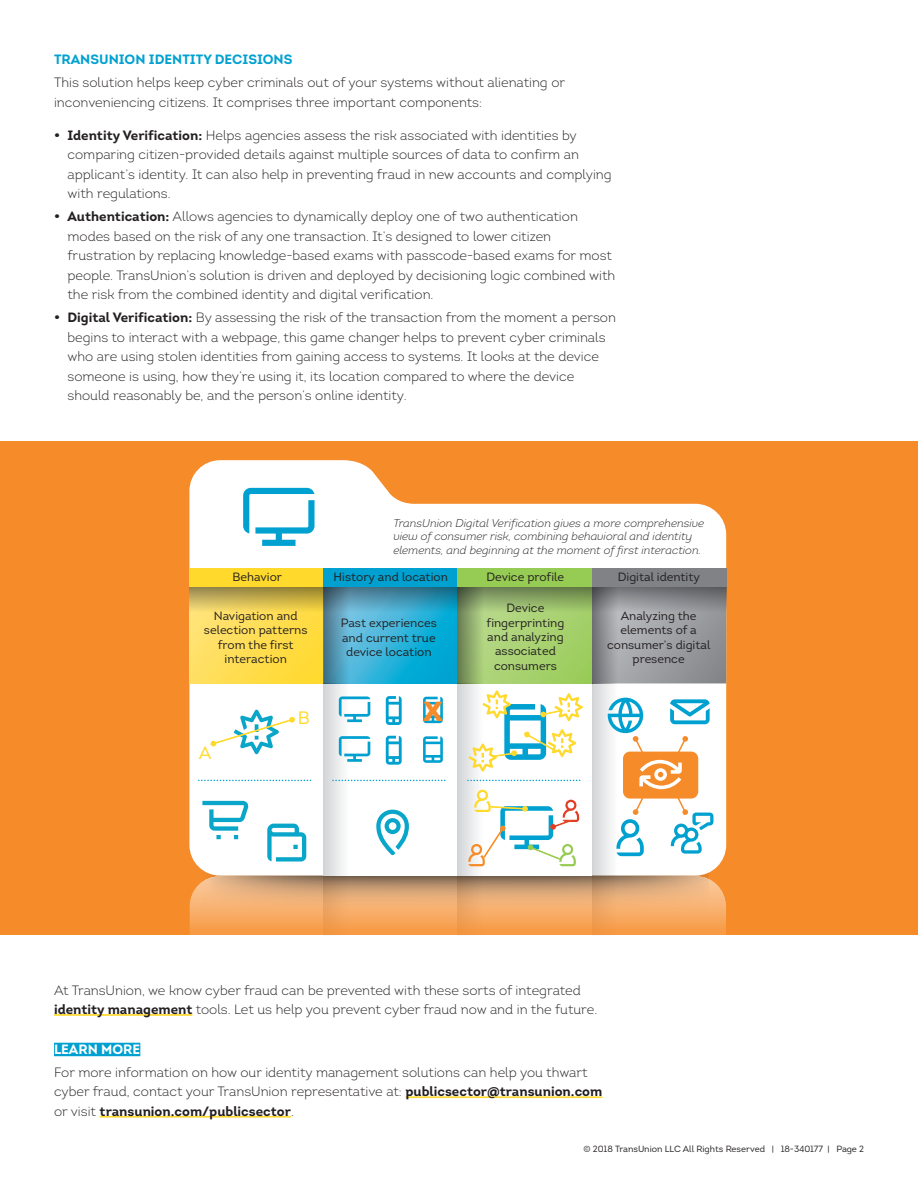
<style>
.page{position:relative;width:918px;height:1188px;background:#fff}
.page>*{position:absolute;margin:0;border:0;box-sizing:border-box;transform-origin:0 0}
.t1{font:700 39.9px "Intro";color:#f68b29}
.t2{font:18px "Intro";color:#ffd92b}
.t3{font:300 13.5px/19.5px "Intro";color:#231f20}
.t4{font:13.5px "Intro Bold Caps";color:#00a1d0}
.t5{font:13.5px "Intro Bold Caps";color:#fff}
.t6{font:12px/14.4px "Intro";color:#231f20;text-align:center}
.t7{font:italic 300 11.25px/13.5px "Intro";color:#231f20}
.t8{font:9px "Intro";color:#231f20}
.s1{font-weight:700}
</style>
<div class="page">
<div style="left:0;top:442px;width:918px;height:493px;background:#f68b29"></div>
<svg style="left:189px;top:460px;width:537px;height:108px;fill:#fff"></svg>
<div style="left:189px;top:568px;width:135px;height:18px;background:#ffd92b"></div>
<div style="left:324px;top:568px;width:134px;height:18px;background:#00a1d0"></div>
<div style="left:458px;top:568px;width:134px;height:18px;background:#96cb54"></div>
<div style="left:592px;top:568px;width:134px;height:18px;background:#808285"></div>
<svg style="left:189px;top:586px;width:537px;height:349px;background:#cfd1b9"></svg>
<svg style="left:243px;top:488px;width:72px;height:58px;background:#a9dfef"></svg>
<hr style="left:54px;top:1014px;width:138px;height:2px;background:#ffd92b">
<div style="left:54px;top:1043px;width:86px;height:13px;background:#00a1d0"></div>
<hr style="left:405px;top:1096px;width:197px;height:2px;background:#ffd92b">
<hr style="left:100px;top:1116px;width:191px;height:2px;background:#ffd92b">
<p class="t4" style="left:54px;top:51px;width:240px">TRANSUNION IDENTITY DECISIONS</p>
<p class="t3" style="left:54px;top:73px;width:513px">This solution helps keep cyber criminals out of your systems without alienating or inconveniencing citizens. It comprises three important components:</p>
<p class="t3" style="left:68px;top:125px;width:546px;text-indent:-14px"><span class="s1">• Identity Verification:</span> Helps agencies assess the risk associated with identities by comparing citizen-provided details against multiple sources of data to confirm an applicant’s identity. It can also help in preventing fraud in new accounts and complying with regulations.</p>
<p class="t3" style="left:68px;top:207px;width:549px;text-indent:-14px"><span class="s1">• Authentication:</span> Allows agencies to dynamically deploy one of two authentication modes based on the risk of any one transaction. It’s designed to lower citizen frustration by replacing knowledge-based exams with passcode-based exams for most people. TransUnion’s solution is driven and deployed by decisioning logic combined with the risk from the combined identity and digital verification.</p>
<p class="t3" style="left:68px;top:308px;width:550px;text-indent:-14px"><span class="s1">• Digital Verification:</span> By assessing the risk of the transaction from the moment a person begins to interact with a webpage, this game changer helps to prevent cyber criminals who are using stolen identities from gaining access to systems. It looks at the device someone is using, how they’re using it, its location compared to where the device should reasonably be, and the person’s online identity.</p>
<p class="t7" style="left:393px;top:516px;width:312px">TransUnion Digital Verification gives a more comprehensive view of consumer risk, combining behavioral and identity elements, and beginning at the moment of first interaction.</p>
<p class="t6" style="left:233px;top:569px;width:51px">Behavior</p>
<p class="t6" style="left:334px;top:569px;width:116px">History and location</p>
<p class="t6" style="left:486px;top:569px;width:79px">Device profile</p>
<p class="t6" style="left:618px;top:569px;width:84px">Digital identity</p>
<p class="t6" style="left:204px;top:608px;width:105px">Navigation and selection patterns from the first interaction</p>
<p class="t6" style="left:341px;top:616px;width:98px">Past experiences and current true device location</p>
<p class="t2" style="left:199px;top:742px;width:14px">A</p>
<p class="t2" style="left:298px;top:707px;width:14px">B</p>
<p class="t1" style="left:422px;top:681px;width:23px">x</p>
<p class="t6" style="left:487px;top:601px;width:79px">Device fingerprinting and analyzing associated consumers</p>
<p class="t6" style="left:607px;top:608px;width:105px">Analyzing the elements of a consumer’s digital presence</p>
<p class="t3" style="left:54px;top:980px;width:545px">At TransUnion, we know cyber fraud can be prevented with these sorts of integrated <span class="s1">identity management</span> tools. Let us help you prevent cyber fraud now and in the future.</p>
<p class="t5" style="left:54px;top:1041px;width:88px">LEARN MORE</p>
<p class="t3" style="left:54px;top:1062px;width:550px">For more information on how our identity management solutions can help you thwart cyber fraud, contact your TransUnion representative at: <span class="s1">publicsector@transunion.com </span>or visit <span class="s1">transunion.com/publicsector</span>.</p>
<p class="t8" style="left:583px;top:1143px;width:282px">© 2018 TransUnion LLC All Rights Reserved | 18-340177 | Page 2</p>
</div>
